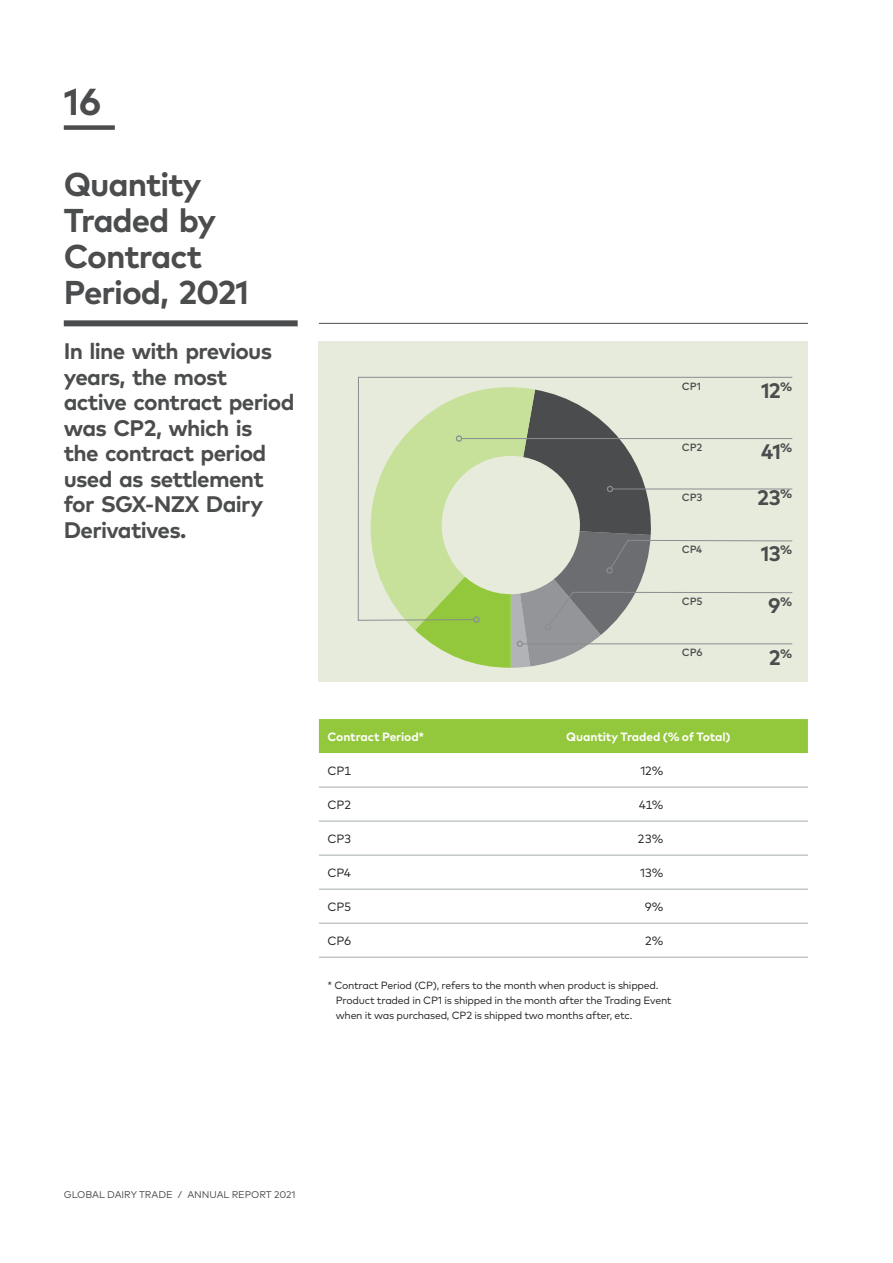
<style>
.page{position:relative;width:893px;height:1263px;background:#fff}
.page>*{position:absolute;margin:0;border:0;box-sizing:border-box;transform-origin:0 0}
.t1{font:700 37.5px "Mark OT";color:#4b4c4d}
.Header_22pt_Grey{font:700 33px/36px "Mark OT";letter-spacing:-.03em;color:#4b4c4d}
.Intro_Text_Bold_15pt{font:700 22.5px/25.5px "Mark OT";letter-spacing:-.03em;color:#4b4c4d}
.Legend{font:700 21px "Mark OT";letter-spacing:-.03em;color:#4b4c4d}
.Table_Bold_8pt{font:700 12px "Mark OT";letter-spacing:-.01em;color:#fff}
.Table_Med_8pt{font:12px "Mark OT";letter-spacing:-.015em;color:#231f20}
.Body_Text_9_5pt_Reg{font:10.5px/15px "Mark OT";letter-spacing:-.025em;color:#231f20}
.Legend-2{font:500 10.5px "Mark OT";letter-spacing:-.01em;color:#4b4c4d}
.t2{font:9.75px "Mark OT";letter-spacing:-.005em;color:#4b4c4d}
</style>
<div class="page">
<div style="left:319px;top:719px;width:489px;height:34px;background:#94c83c"></div>
<hr style="left:319px;top:787px;width:170px;height:1px;background:#a5acaf">
<hr style="left:489px;top:787px;width:319px;height:1px;background:#a5acaf">
<hr style="left:319px;top:821px;width:170px;height:1px;background:#a5acaf">
<hr style="left:489px;top:821px;width:319px;height:1px;background:#a5acaf">
<hr style="left:319px;top:855px;width:170px;height:1px;background:#a5acaf">
<hr style="left:489px;top:855px;width:319px;height:1px;background:#a5acaf">
<hr style="left:319px;top:889px;width:170px;height:1px;background:#a5acaf">
<hr style="left:489px;top:889px;width:319px;height:1px;background:#a5acaf">
<hr style="left:319px;top:923px;width:170px;height:1px;background:#a5acaf">
<hr style="left:489px;top:923px;width:319px;height:1px;background:#a5acaf">
<hr style="left:319px;top:957px;width:170px;height:1px;background:#a5acaf">
<hr style="left:489px;top:957px;width:319px;height:1px;background:#a5acaf">
<div style="left:319px;top:342px;width:488px;height:340px;background:#e7ebdc"></div>
<svg style="left:357px;top:381px;width:436px;height:287px"></svg>
<hr style="left:462px;top:438px;width:330px;height:1px;background:#888e91">
<div style="left:456px;top:435px;width:6px;height:7px;border:1px solid #888e91;border-radius:50%"></div>
<div style="left:64px;top:125px;width:51px;height:5px;background:#4b4c4d"></div>
<div style="left:64px;top:320px;width:234px;height:6px;background:#4b4c4d"></div>
<hr style="left:319px;top:323px;width:489px;height:1px;background:#4b4c4d">
<h1 class="t1" style="left:64px;top:77px;width:39px">16</h1>
<p class="Header_22pt_Grey" style="left:64px;top:166px;width:187px">Quantity<br>Traded by<br>Contract<br>Period, 2021</p>
<p class="Intro_Text_Bold_15pt" style="left:64px;top:338px;width:232px">In line with previous years, the most active contract period was CP2, which is<br>the contract period used as settlement for SGX-NZX Dairy<br>Derivatives.</p>
<p class="Legend-2" style="left:682px;top:379px;width:21px">CP1</p>
<p class="Legend-2" style="left:682px;top:440px;width:22px">CP2</p>
<p class="Legend-2" style="left:682px;top:491px;width:22px">CP3</p>
<p class="Legend-2" style="left:682px;top:543px;width:22px">CP4</p>
<p class="Legend-2" style="left:682px;top:594px;width:22px">CP5</p>
<p class="Legend-2" style="left:682px;top:646px;width:22px">CP6</p>
<p class="Table_Bold_8pt" style="left:327px;top:729px;width:98px">Contract Period*</p>
<p class="Table_Bold_8pt" style="left:566px;top:729px;width:166px">Quantity Traded (% of Total)</p>
<p class="Table_Med_8pt" style="left:327px;top:763px;width:25px">CP1</p>
<p class="Table_Med_8pt" style="left:640px;top:763px;width:24px">12%</p>
<p class="Table_Med_8pt" style="left:327px;top:797px;width:26px">CP2</p>
<p class="Table_Med_8pt" style="left:639px;top:797px;width:26px">41%</p>
<p class="Table_Med_8pt" style="left:327px;top:831px;width:26px">CP3</p>
<p class="Table_Med_8pt" style="left:638px;top:831px;width:27px">23%</p>
<p class="Table_Med_8pt" style="left:327px;top:865px;width:25px">CP4</p>
<p class="Table_Med_8pt" style="left:640px;top:865px;width:25px">13%</p>
<p class="Table_Med_8pt" style="left:327px;top:899px;width:25px">CP5</p>
<p class="Table_Med_8pt" style="left:645px;top:899px;width:20px">9%</p>
<p class="Table_Med_8pt" style="left:327px;top:933px;width:25px">CP6</p>
<p class="Table_Med_8pt" style="left:645px;top:933px;width:20px">2%</p>
<p class="Body_Text_9_5pt_Reg" style="left:336px;top:977px;width:337px;text-indent:-9px">* Contract Period (CP), refers to the month when product is shipped.<br>Product traded in CP1 is shipped in the month after the Trading Event when it was purchased, CP2 is shipped two months after, etc.</p>
<p class="Legend" style="left:761px;top:377px;width:33px">12<sup>%</sup></p>
<p class="Legend" style="left:761px;top:438px;width:33px">41<sup>%</sup></p>
<p class="Legend" style="left:757px;top:484px;width:37px">23<sup>%</sup></p>
<p class="Legend" style="left:761px;top:540px;width:33px">13<sup>%</sup></p>
<p class="Legend" style="left:768px;top:592px;width:26px">9<sup>%</sup></p>
<p class="Legend" style="left:769px;top:643px;width:25px">2<sup>%</sup></p>
<p class="t2" style="left:64px;top:1188px;width:233px">GLOBAL DAIRY TRADE / ANNUAL REPORT 2021</p>
</div>
